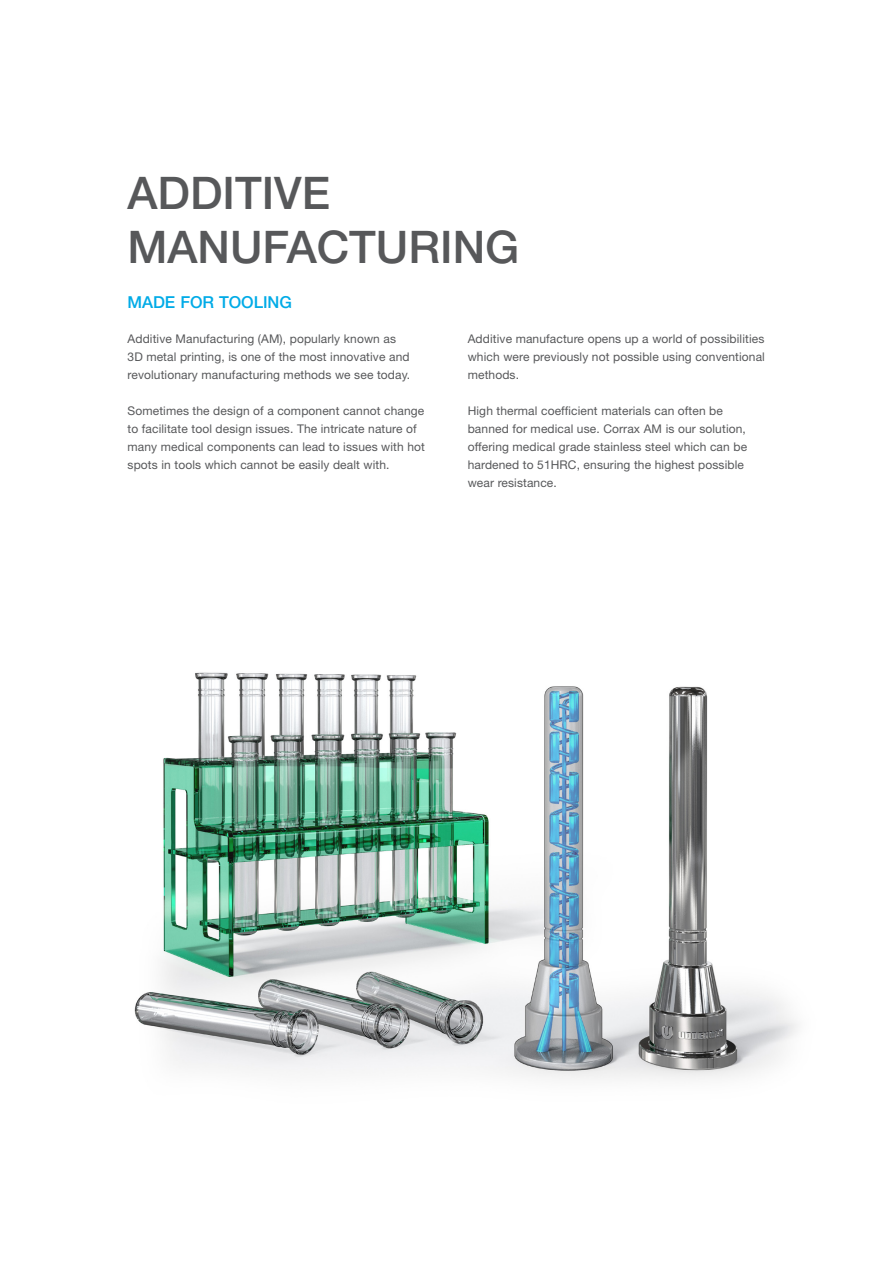
<style>
.page{position:relative;width:893px;height:1263px;background:#fff}
.page>*{position:absolute;margin:0;border:0;box-sizing:border-box;transform-origin:0 0}
.t1{font:500 45px/54px "Helvetica Neue";color:#57585a}
.t2{font:500 16.5px "Helvetica Neue";letter-spacing:-.005em;color:#00abe7}
.t3{font:12px/18px "Helvetica Neue";letter-spacing:.01em;color:#57585a}
</style>
<div class="page">
<img style="left:134px;top:672px;width:664px;height:407px">
<h1 class="t1" style="left:128px;top:166px;width:393px">ADDITIVE<br>MANUFACTURING</h1>
<h2 class="t2" style="left:128px;top:292px;width:166px">MADE FOR TOOLING</h2>
<p class="t3" style="left:128px;top:329px;width:284px">Additive Manufacturing (AM), popularly known as<br>3D metal printing, is one of the most innovative and revolutionary manufacturing methods we see today.</p>
<p class="t3" style="left:128px;top:401px;width:299px">Sometimes the design of a component cannot change to facilitate tool design issues. The intricate nature of many medical components can lead to issues with hot spots in tools which cannot be easily dealt with.</p>
<p class="t3" style="left:468px;top:329px;width:299px;text-align:justify">Additive manufacture opens up a world of possibilities which were previously not possible using conventional methods.</p>
<p class="t3" style="left:468px;top:401px;width:281px">High thermal coefficient materials can often be banned for medical use. Corrax AM is our solution, offering medical grade stainless steel which can be hardened to 51HRC, ensuring the highest possible wear resistance.</p>
</div>
